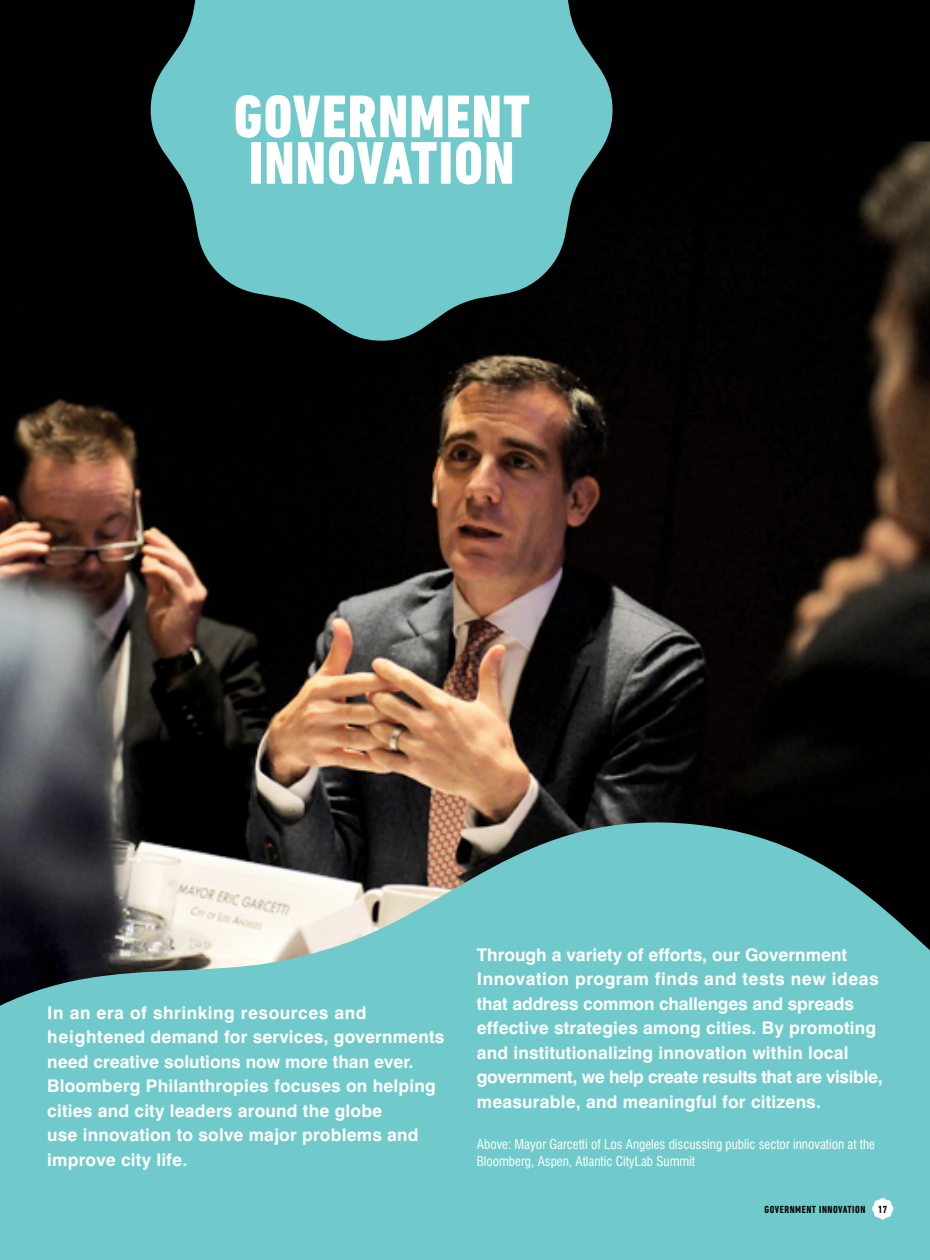
<style>
.page{position:relative;width:930px;height:1260px;background:#fff}
.page>*{position:absolute;margin:0;border:0;box-sizing:border-box;transform-origin:0 0}
.t1{font:800 condensed 61.25px/46.6px "DIN Next LT Pro";letter-spacing:.02em;color:#fff}
.t2{font:700 17.5px/24.5px "Swiss 721 BT";letter-spacing:.01em;color:#fff}
.t3{font:condensed 13.12px/16.6px "Swiss 721 BT";color:#fff}
.t4{font:700 condensed 10.5px "DIN Next LT Pro";letter-spacing:.05em;color:#000}
</style>
<div class="page">
<img style="left:0;top:0;width:929px;height:806px">
<svg style="left:0;top:806px;width:929px;height:454px;background:#6bb0b0"></svg>
<svg style="left:151px;top:0;width:461px;height:341px;background:#579d9e"></svg>
<svg style="left:871px;top:1198px;width:22px;height:21px"></svg>
<h1 class="t1" style="left:234px;top:93px;width:297px">GOVERNMENT<br>INNOVATION</h1>
<p class="t2" style="left:47px;top:1000px;width:398px">In an era of shrinking resources and heightened demand for services, governments need creative solutions now more than ever.<br>Bloomberg Philanthropies focuses on helping cities and city leaders around the globe<br>use innovation to solve major problems and improve city life.</p>
<p class="t2" style="left:476px;top:942px;width:407px">Through a variety of efforts, our Government Innovation program finds and tests new ideas that address common challenges and spreads effective strategies among cities. By promoting and institutionalizing innovation within local government, we help create results that are visible, measurable, and meaningful for citizens.</p>
<p class="t3" style="left:476px;top:1136px;width:399px">Above: Mayor Garcetti of Los Angeles discussing public sector innovation at the<br>Bloomberg, Aspen, Atlantic CityLab Summit</p>
<p class="t4" style="left:764px;top:1203px;width:124px">GOVERNMENT INNOVATION 17</p>
</div>
